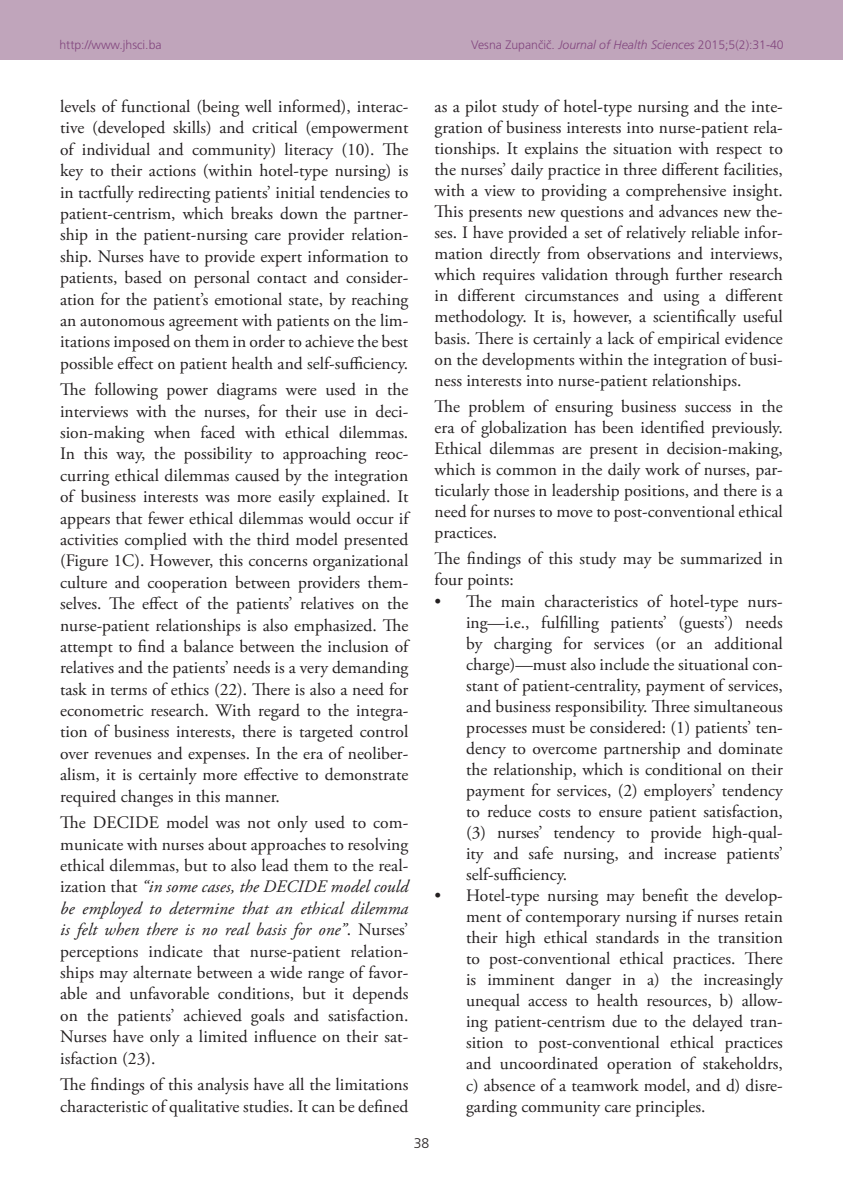
<style>
.page{position:relative;width:843px;height:1191px;background:#fff}
.page>*{position:absolute;margin:0;border:0;box-sizing:border-box;transform-origin:0 0}
.TX{font:17.5px/21.3px "Adobe Garamond Pro";color:#231f20;text-align:justify}
.L{font:17.5px/21px "Adobe Garamond Pro";color:#231f20;text-align:justify}
.TX_No_After_Space{font:17.5px/21px "Adobe Garamond Pro";color:#231f20}
.t1{font:300 14px "Frutiger CE";color:#231f20}
.t2{font:300 12.25px "Frutiger CE";color:#82467e}
.s1{font-style:italic}
</style>
<div class="page">
<div style="left:0;top:0;width:843px;height:60px;background:#c0a5bb"></div>
<p class="t2" style="left:60px;top:37px;width:104px">http://www.jhsci.ba</p>
<p class="t2" style="left:471px;top:37px;width:314px">Vesna Zupančič. <span class="s1">Journal of Health Sciences</span> 2015;5(2):31-40</p>
<p class="TX" style="left:60px;top:96px;width:350px">levels of functional (being well informed), interac&shy;tive (developed skills) and critical (empowerment of individual and community) literacy (10). The key to their actions (within hotel-type nursing) is in tactfully redirecting patients’ initial tendencies to patient-centrism, which breaks down the partner&shy;ship in the patient-nursing care provider relation&shy;ship. Nurses have to provide expert information to patients, based on personal contact and consider&shy;ation for the patient’s emotional state, by reaching an autonomous agreement with patients on the lim&shy;itations imposed on them in order to achieve the best possible effect on patient health and self-sufficiency.</p>
<p class="TX" style="left:60px;top:380px;width:350px">The following power diagrams were used in the interviews with the nurses, for their use in deci&shy;sion-making when faced with ethical dilemmas.<br>In this way, the possibility to approaching reoc&shy;curring ethical dilemmas caused by the integration of business interests was more easily explained. It appears that fewer ethical dilemmas would occur if activities complied with the third model presented (Figure 1C). However, this concerns organizational culture and cooperation between providers them&shy;selves. The effect of the patients’ relatives on the nurse-patient relationships is also emphasized. The attempt to find a balance between the inclusion of relatives and the patients’ needs is a very demanding task in terms of ethics (22). There is also a need for econometric research. With regard to the integra&shy;tion of business interests, there is targeted control over revenues and expenses. In the era of neoliber&shy;alism, it is certainly more effective to demonstrate required changes in this manner.</p>
<p class="TX" style="left:60px;top:812px;width:350px">The DECIDE model was not only used to com&shy;municate with nurses about approaches to resolving ethical dilemmas, but to also lead them to the real&shy;ization that <span class="s1">“in some cases, the DECIDE model could be employed to determine that an ethical dilemma is felt when there is no real basis for one”</span>. Nurses’ perceptions indicate that nurse-patient relation&shy;ships may alternate between a wide range of favor&shy;able and unfavorable conditions, but it depends on the patients’ achieved goals and satisfaction.<br>Nurses have only a limited influence on their sat&shy;isfaction (23).</p>
<p class="TX" style="left:60px;top:1074px;width:350px">The findings of this analysis have all the limitations characteristic of qualitative studies. It can be defined</p>
<p class="TX" style="left:435px;top:97px;width:350px">as a pilot study of hotel-type nursing and the inte&shy;gration of business interests into nurse-patient rela&shy;tionships. It explains the situation with respect to the nurses’ daily practice in three different facilities, with a view to providing a comprehensive insight.<br>This presents new questions and advances new the&shy;ses. I have provided a set of relatively reliable infor&shy;mation directly from observations and interviews, which requires validation through further research in different circumstances and using a different methodology. It is, however, a scientifically useful basis. There is certainly a lack of empirical evidence on the developments within the integration of busi&shy;ness interests into nurse-patient relationships.</p>
<p class="TX" style="left:435px;top:396px;width:350px">The problem of ensuring business success in the era of globalization has been identified previously.<br>Ethical dilemmas are present in decision-making, which is common in the daily work of nurses, par&shy;ticularly those in leadership positions, and there is a need for nurses to move to post-conventional ethical practices.</p>
<p class="TX_No_After_Space" style="left:435px;top:549px;width:350px">The findings of this study may be summarized in four points:</p>
<p class="L" style="left:466px;top:591px;width:318px;text-indent:-32px">• The main characteristics of hotel-type nurs&shy;ing—i.e., fulfilling patients’ (guests’) needs by charging for services (or an additional charge)—must also include the situational con&shy;stant of patient-centrality, payment of services, and business responsibility. Three simultaneous processes must be considered: (1) patients’ ten&shy;dency to overcome partnership and dominate the relationship, which is conditional on their payment for services, (2) employers’ tendency to reduce costs to ensure patient satisfaction, (3) nurses’ tendency to provide high-qual&shy;ity and safe nursing, and increase patients’ self-sufficiency.</p>
<p class="L" style="left:466px;top:885px;width:318px;text-indent:-32px">• Hotel-type nursing may benefit the develop&shy;ment of contemporary nursing if nurses retain their high ethical standards in the transition to post-conventional ethical practices. There is imminent danger in a) the increasingly unequal access to health resources, b) allow&shy;ing patient-centrism due to the delayed tran&shy;sition to post-conventional ethical practices and uncoordinated operation of stakeholdrs, c) absence of a teamwork model, and d) disre&shy;garding community care principles.</p>
<p class="t1" style="left:414px;top:1134px;width:17px">38</p>
</div>
